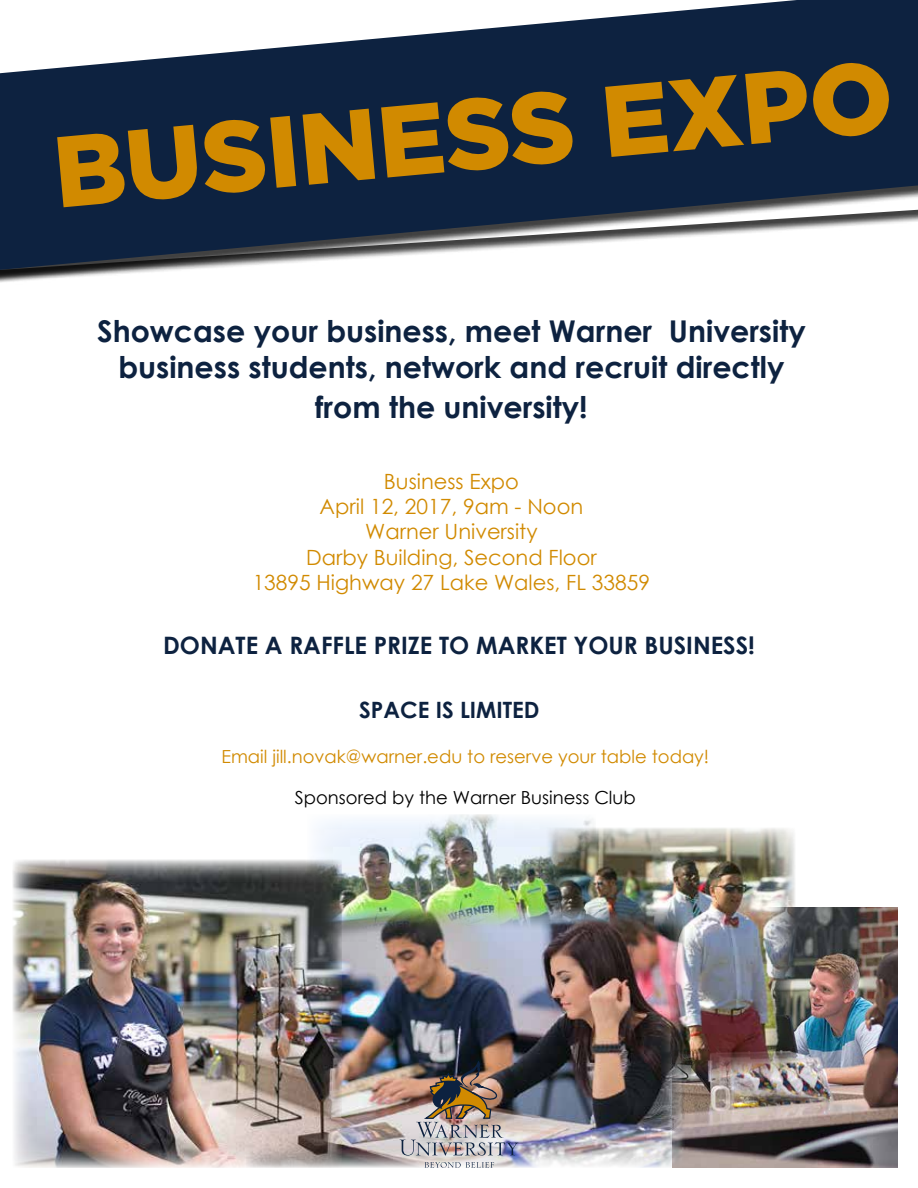
<style>
.page{position:relative;width:918px;height:1188px;background:#fff}
.page>*{position:absolute;margin:0;border:0;box-sizing:border-box;transform-origin:0 0}
.t1{font:900 100.5px "Gotham";color:#d18a00}
.t2{font:700 30px/36px "Century Gothic";color:#0d2240;text-align:center}
.t3{font:700 24px "Century Gothic";color:#0d2240}
.t4{font:700 22.5px "Century Gothic";color:#0d2240}
.t5{font:21px/25.2px "Century Gothic";color:#d18a00;text-align:center}
.t6{font:18px "Century Gothic";color:#d18a00}
.t7{font:18px "Century Gothic";color:#000}
</style>
<div class="page">
<img style="left:307px;top:814px;width:289px;height:94px">
<img style="left:684px;top:908px;width:214px;height:260px">
<img style="left:546px;top:828px;width:250px;height:246px">
<div style="left:0;top:0;width:918px;height:285px;background:#000;opacity:.75"></div>
<svg style="left:0;top:0;width:918px;height:270px;fill:#0d2240"></svg>
<img style="left:342px;top:908px;width:342px;height:260px">
<img style="left:13px;top:860px;width:329px;height:308px">
<svg style="left:425px;top:1162px;width:69px;height:6px"></svg>
<img style="left:400px;top:1061px;width:118px;height:95px">
<h1 class="t1" style="left:48px;top:102px;width:843px;rotate:-5deg">BUSINESS EXPO</h1>
<h2 class="t2" style="left:97px;top:312px;width:710px">Showcase your business, meet Warner University business students, network and recruit directly</h2>
<h2 class="t2" style="left:315px;top:387px;width:274px">from the university!</h2>
<p class="t5" style="left:253px;top:469px;width:399px">Business Expo<br>April 12, 2017, 9am - Noon<br>Warner University<br>Darby Building, Second Floor<br>13895 Highway 27 Lake Wales, FL 33859</p>
<p class="t3" style="left:163px;top:627px;width:593px">DONATE A RAFFLE PRIZE TO MARKET YOUR BUSINESS!</p>
<p class="t4" style="left:359px;top:693px;width:182px">SPACE IS LIMITED</p>
<p class="t6" style="left:221px;top:744px;width:489px">Email jill.novak@warner.edu to reserve your table today!</p>
<p class="t7" style="left:295px;top:785px;width:342px">Sponsored by the Warner Business Club</p>
</div>
